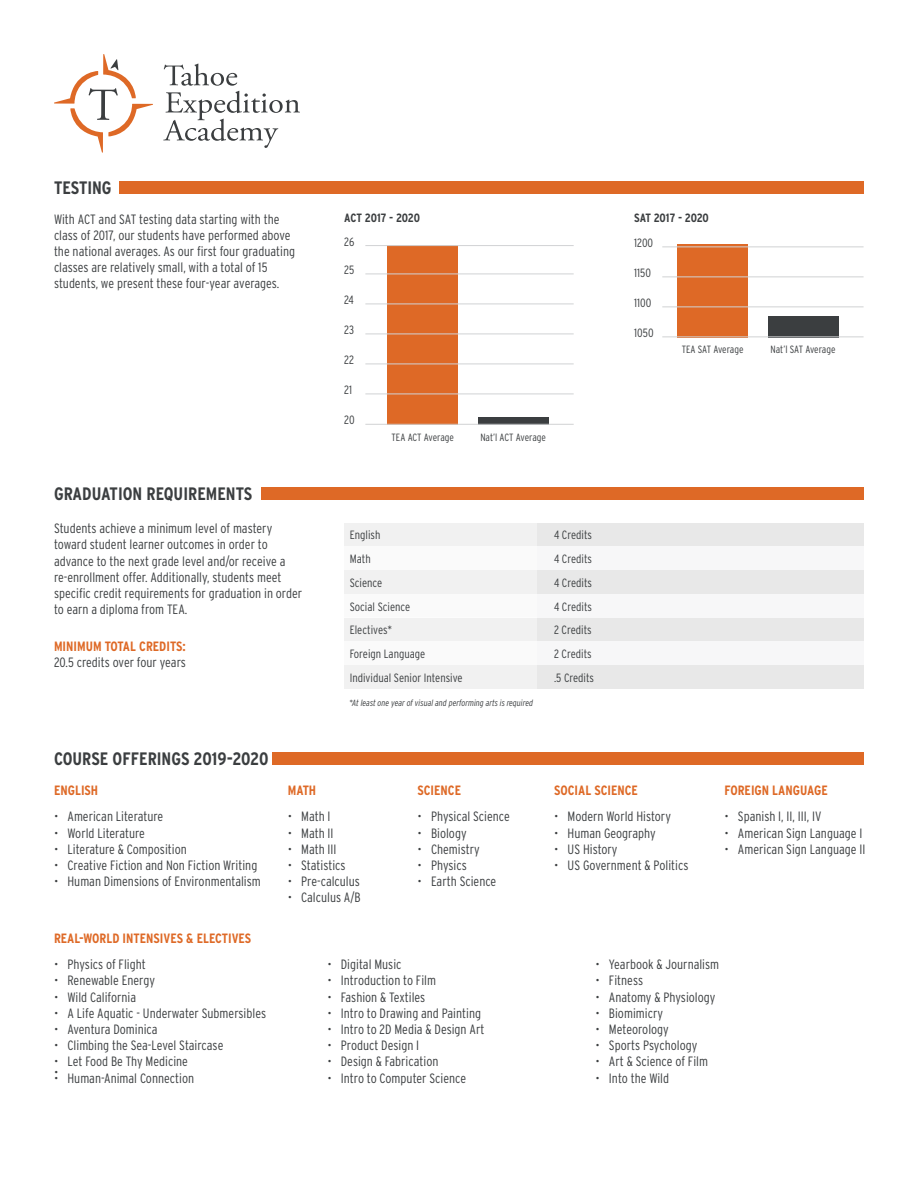
<style>
.page{position:relative;width:918px;height:1188px;background:#fff}
.page>*{position:absolute;margin:0;border:0;box-sizing:border-box;transform-origin:0 0}
.t1{font:700 condensed 18px "Interstate";color:#3b3e40}
.t2{font:300 condensed 13.5px/16.2px "Interstate";color:#3b3e40}
.t3{font:700 condensed 13.5px "Interstate";color:#de6926}
.t4{font:300 condensed 12px "Interstate";color:#3b3e40}
.t5{font:700 condensed 12px "Interstate";letter-spacing:-.03em;color:#3b3e40}
.t6{font:300 condensed 10.5px "Interstate";letter-spacing:-.005em;color:#3b3e40}
.t7{font:italic 300 condensed 9px "Interstate";color:#3b3e40}
</style>
<div class="page">
<div style="left:261px;top:487px;width:603px;height:13px;background:#de6926"></div>
<div style="left:120px;top:181px;width:744px;height:13px;background:#de6926"></div>
<div style="left:273px;top:752px;width:591px;height:13px;background:#de6926"></div>
<div style="left:344px;top:523px;width:520px;height:24px;background:#e8e8e8"></div>
<div style="left:344px;top:618px;width:520px;height:24px;background:#e8e8e8"></div>
<div style="left:344px;top:570px;width:520px;height:24px;background:#e8e8e8"></div>
<div style="left:344px;top:665px;width:520px;height:24px;background:#e8e8e8"></div>
<div style="left:344px;top:547px;width:520px;height:23px;background:#f7f7f8"></div>
<div style="left:344px;top:642px;width:520px;height:23px;background:#f7f7f8"></div>
<div style="left:344px;top:594px;width:520px;height:24px;background:#f7f7f8"></div>
<div style="left:344px;top:523px;width:193px;height:95px;background:#fff"></div>
<div style="left:344px;top:618px;width:193px;height:71px;background:#f1f1f1"></div>
<div style="left:388px;top:246px;width:70px;height:179px;background:#de6926"></div>
<svg style="left:478px;top:417px;width:70px;height:7px"></svg>
<hr style="left:365px;top:274px;width:209px;height:1px;background:#d1d2d4">
<hr style="left:365px;top:245px;width:209px;height:1px;background:#d1d2d4">
<hr style="left:365px;top:304px;width:209px;height:1px;background:#d1d2d4">
<hr style="left:365px;top:334px;width:209px;height:1px;background:#d1d2d4">
<hr style="left:365px;top:364px;width:209px;height:1px;background:#d1d2d4">
<hr style="left:365px;top:394px;width:209px;height:1px;background:#d1d2d4">
<hr style="left:365px;top:424px;width:209px;height:1px;background:#d1d2d4">
<div style="left:677px;top:244px;width:71px;height:93px;background:#de6926"></div>
<div style="left:768px;top:316px;width:70px;height:21px;background:#3b3e40"></div>
<hr style="left:662px;top:246px;width:202px;height:1px;background:#d1d2d4">
<hr style="left:662px;top:276px;width:202px;height:1px;background:#d1d2d4">
<hr style="left:662px;top:306px;width:202px;height:1px;background:#d1d2d4">
<hr style="left:662px;top:336px;width:202px;height:1px;background:#d1d2d4">
<svg style="left:54px;top:54px;width:99px;height:99px"></svg>
<svg style="left:163px;top:64px;width:137px;height:84px"></svg>
<p class="t1" style="left:54px;top:178px;width:59px">TESTING</p>
<p class="t2" style="left:54px;top:211px;width:243px">With ACT and SAT testing data starting with the class of 2017, our students have performed above the national averages. As our first four graduating classes are relatively small, with a total of 15 students, we present these four-year averages.</p>
<p class="t1" style="left:54px;top:484px;width:200px">GRADUATION REQUIREMENTS</p>
<p class="t2" style="left:54px;top:520px;width:250px">Students achieve a minimum level of mastery toward student learner outcomes in order to advance to the next grade level and/or receive a re-enrollment offer. Additionally, students meet specific credit requirements for graduation in order to earn a diploma from TEA.</p>
<p class="t3" style="left:54px;top:639px;width:133px">MINIMUM TOTAL CREDITS:</p>
<p class="t2" style="left:54px;top:654px;width:134px">20.5 credits over four years</p>
<p class="t1" style="left:54px;top:749px;width:216px">COURSE OFFERINGS 2019-2020</p>
<p class="t5" style="left:344px;top:211px;width:77px">ACT 2017 - 2020</p>
<p class="t5" style="left:634px;top:211px;width:76px">SAT 2017 - 2020</p>
<p class="t4" style="left:344px;top:235px;width:11px">26</p>
<p class="t4" style="left:344px;top:263px;width:11px">25</p>
<p class="t4" style="left:344px;top:293px;width:11px">24</p>
<p class="t4" style="left:344px;top:323px;width:11px">23</p>
<p class="t4" style="left:344px;top:353px;width:11px">22</p>
<p class="t4" style="left:344px;top:383px;width:9px">21</p>
<p class="t4" style="left:344px;top:413px;width:12px">20</p>
<p class="t6" style="left:392px;top:431px;width:64px">TEA ACT Average</p>
<p class="t6" style="left:480px;top:431px;width:67px">Nat’l ACT Average</p>
<p class="t4" style="left:350px;top:528px;width:32px">English</p>
<p class="t4" style="left:554px;top:528px;width:39px">4 Credits</p>
<p class="t4" style="left:350px;top:552px;width:22px">Math</p>
<p class="t4" style="left:554px;top:552px;width:39px">4 Credits</p>
<p class="t4" style="left:350px;top:576px;width:34px">Science</p>
<p class="t4" style="left:554px;top:576px;width:39px">4 Credits</p>
<p class="t4" style="left:350px;top:600px;width:62px">Social Science</p>
<p class="t4" style="left:554px;top:600px;width:39px">4 Credits</p>
<p class="t4" style="left:350px;top:623px;width:44px">Electives*</p>
<p class="t4" style="left:554px;top:623px;width:39px">2 Credits</p>
<p class="t4" style="left:350px;top:647px;width:77px">Foreign Language</p>
<p class="t4" style="left:554px;top:647px;width:39px">2 Credits</p>
<p class="t4" style="left:350px;top:671px;width:115px">Individual Senior Intensive</p>
<p class="t4" style="left:554px;top:671px;width:42px">.5 Credits</p>
<p class="t7" style="left:350px;top:698px;width:185px">*At least one year of visual and performing arts is required</p>
<p class="t4" style="left:634px;top:236px;width:21px">1200</p>
<p class="t4" style="left:634px;top:266px;width:18px">1150</p>
<p class="t4" style="left:634px;top:296px;width:19px">1100</p>
<p class="t4" style="left:634px;top:326px;width:21px">1050</p>
<p class="t6" style="left:682px;top:343px;width:63px">TEA SAT Average</p>
<p class="t6" style="left:771px;top:343px;width:66px">Nat’l SAT Average</p>
<p class="t3" style="left:54px;top:783px;width:46px">ENGLISH</p>
<p class="t3" style="left:288px;top:783px;width:30px">MATH</p>
<p class="t3" style="left:418px;top:783px;width:45px">SCIENCE</p>
<p class="t3" style="left:554px;top:783px;width:85px">SOCIAL SCIENCE</p>
<p class="t3" style="left:724px;top:783px;width:105px">FOREIGN LANGUAGE</p>
<p class="t2" style="left:54px;top:808px;width:111px">• American Literature</p>
<p class="t2" style="left:54px;top:825px;width:92px">• World Literature</p>
<p class="t2" style="left:54px;top:841px;width:134px">• Literature &amp; Composition</p>
<p class="t2" style="left:54px;top:857px;width:205px">• Creative Fiction and Non Fiction Writing</p>
<p class="t2" style="left:54px;top:873px;width:208px">• Human Dimensions of Environmentalism</p>
<p class="t3" style="left:54px;top:931px;width:199px">REAL-WORLD INTENSIVES &amp; ELECTIVES</p>
<p class="t2" style="left:54px;top:956px;width:93px">• Physics of Flight</p>
<p class="t2" style="left:54px;top:973px;width:102px">• Renewable Energy</p>
<p class="t2" style="left:54px;top:989px;width:84px">• Wild California</p>
<p class="t2" style="left:54px;top:1005px;width:214px">• A Life Aquatic - Underwater Submersibles</p>
<p class="t2" style="left:54px;top:1021px;width:105px">• Aventura Dominica</p>
<p class="t2" style="left:54px;top:1037px;width:171px">• Climbing the Sea-Level Staircase</p>
<p class="t2" style="left:54px;top:1054px;width:136px">• Let Food Be Thy Medicine</p>
<p class="t2" style="left:54px;top:1070px;width:142px">• Human-Animal Connection</p>
<p class="t2" style="left:54px;top:1064px;width:6px">•</p>
<p class="t2" style="left:288px;top:808px;width:44px">• Math I</p>
<p class="t2" style="left:288px;top:825px;width:47px">• Math II</p>
<p class="t2" style="left:288px;top:841px;width:50px">• Math III</p>
<p class="t2" style="left:288px;top:857px;width:59px">• Statistics</p>
<p class="t2" style="left:288px;top:873px;width:74px">• Pre-calculus</p>
<p class="t2" style="left:288px;top:889px;width:75px">• Calculus A/B</p>
<p class="t2" style="left:418px;top:808px;width:94px">• Physical Science</p>
<p class="t2" style="left:418px;top:825px;width:51px">• Biology</p>
<p class="t2" style="left:418px;top:841px;width:64px">• Chemistry</p>
<p class="t2" style="left:418px;top:857px;width:51px">• Physics</p>
<p class="t2" style="left:418px;top:873px;width:80px">• Earth Science</p>
<p class="t2" style="left:327px;top:956px;width:76px">• Digital Music</p>
<p class="t2" style="left:327px;top:973px;width:110px">• Introduction to Film</p>
<p class="t2" style="left:327px;top:989px;width:99px">• Fashion &amp; Textiles</p>
<p class="t2" style="left:327px;top:1005px;width:155px">• Intro to Drawing and Painting</p>
<p class="t2" style="left:327px;top:1021px;width:159px">• Intro to 2D Media &amp; Design Art</p>
<p class="t2" style="left:327px;top:1037px;width:93px">• Product Design I</p>
<p class="t2" style="left:327px;top:1054px;width:113px">• Design &amp; Fabrication</p>
<p class="t2" style="left:327px;top:1070px;width:140px">• Intro to Computer Science</p>
<p class="t2" style="left:554px;top:808px;width:118px">• Modern World History</p>
<p class="t2" style="left:554px;top:825px;width:103px">• Human Geography</p>
<p class="t2" style="left:554px;top:841px;width:65px">• US History</p>
<p class="t2" style="left:554px;top:857px;width:136px">• US Government &amp; Politics</p>
<p class="t2" style="left:724px;top:808px;width:99px">• Spanish I, II, III, IV</p>
<p class="t2" style="left:724px;top:825px;width:139px">• American Sign Language I</p>
<p class="t2" style="left:724px;top:841px;width:142px">• American Sign Language II</p>
<p class="t2" style="left:595px;top:956px;width:125px">• Yearbook &amp; Journalism</p>
<p class="t2" style="left:595px;top:973px;width:49px">• Fitness</p>
<p class="t2" style="left:595px;top:989px;width:122px">• Anatomy &amp; Physiology</p>
<p class="t2" style="left:595px;top:1005px;width:69px">• Biomimicry</p>
<p class="t2" style="left:595px;top:1021px;width:75px">• Meteorology</p>
<p class="t2" style="left:595px;top:1037px;width:103px">• Sports Psychology</p>
<p class="t2" style="left:595px;top:1054px;width:114px">• Art &amp; Science of Film</p>
<p class="t2" style="left:595px;top:1070px;width:75px">• Into the Wild</p>
</div>
